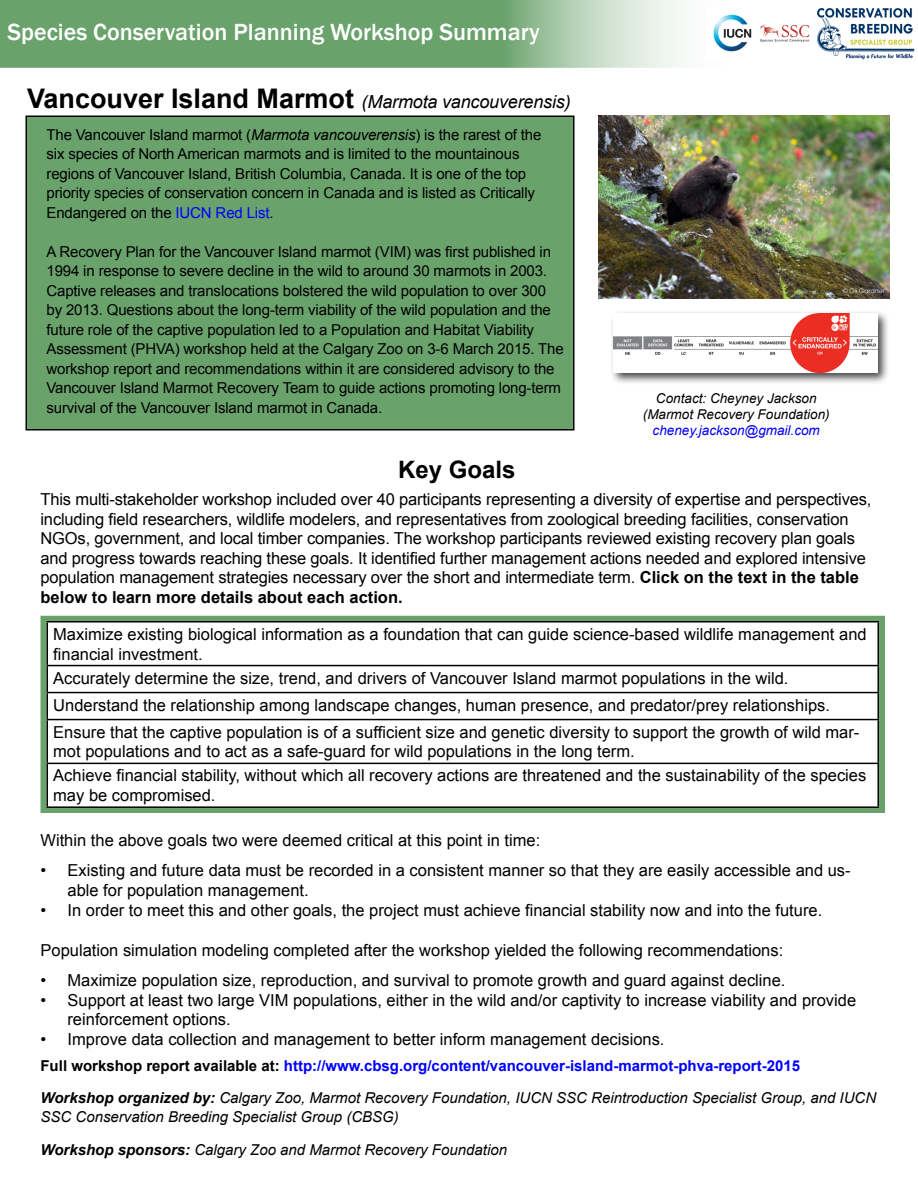
<style>
.page{position:relative;width:918px;height:1188px;background:#fff}
.page>*{position:absolute;margin:0;border:0;box-sizing:border-box;transform-origin:0 0}
.t1{font:500 24px "Franklin Gothic";color:#fff}
.t2{font:700 24px "Arial";color:#000}
.t3{font:italic 18px "Arial";letter-spacing:-.01em;color:#000}
.t4{font:16.5px/19.5px "Arial";color:#000}
.t5{font:15px/19.5px "Arial";letter-spacing:-.01em;color:#000}
.t6{font:italic 15px/19.5px "Arial";color:#000}
.t7{font:700 15px "Arial";color:#00f}
.t8{font:italic 13.5px "Arial";color:#000}
.t9{font:italic 13.5px "Arial";color:#00f}
.s1{font-weight:700;font-style:normal;font-size:27px}
.s2{font-style:italic}
.s3{color:#00f}
.s4{font-weight:700}
.s5{color:#000}
</style>
<div class="page">
<svg style="left:0;top:0;width:678px;height:68px;background:#7faf81"></svg>
<img style="left:598px;top:116px;width:292px;height:182px">
<div style="left:26px;top:116px;width:548px;height:314px;background:#6aa26c"></div>
<div style="left:26px;top:116px;width:548px;height:314px;border:2px solid #000"></div>
<img style="left:817px;top:8px;width:97px;height:52px">
<img style="left:713px;top:14px;width:97px;height:38px">
<div style="left:610px;top:310px;width:280px;height:75px;background:#000;opacity:.75"></div>
<img style="left:614px;top:314px;width:264px;height:59px">
<div style="left:40px;top:616px;width:845px;height:197px;border:6px solid #6aa26c"></div>
<hr style="left:46px;top:621px;width:833px;height:1px;background:#000">
<hr style="left:46px;top:623px;width:2px;height:42px;background:#000">
<hr style="left:878px;top:623px;width:1px;height:42px;background:#000">
<hr style="left:46px;top:665px;width:833px;height:1px;background:#000">
<hr style="left:46px;top:666px;width:2px;height:26px;background:#000">
<hr style="left:46px;top:692px;width:833px;height:1px;background:#000">
<hr style="left:46px;top:693px;width:2px;height:26px;background:#000">
<svg style="left:878px;top:666px;width:1px;height:53px"></svg>
<hr style="left:46px;top:719px;width:833px;height:1px;background:#000">
<hr style="left:46px;top:720px;width:2px;height:43px;background:#000">
<hr style="left:878px;top:720px;width:1px;height:43px;background:#000">
<hr style="left:46px;top:763px;width:833px;height:1px;background:#000">
<hr style="left:46px;top:764px;width:2px;height:42px;background:#000">
<hr style="left:878px;top:764px;width:1px;height:42px;background:#000">
<hr style="left:46px;top:806px;width:833px;height:2px;background:#000">
<p class="t1" style="left:8px;top:17px;width:534px">Species Conservation Planning Workshop Summary</p>
<p class="t3" style="left:27px;top:90px;width:545px"><span class="s1">Vancouver Island Marmot</span> (Marmota vancouverensis)</p>
<p class="t5" style="left:46px;top:125px;width:496px">The Vancouver Island marmot (<span class="s2">Marmota vancouverensis</span>) is the rarest of the six species of North American marmots and is limited to the mountainous regions of Vancouver Island, British Columbia, Canada. It is one of the top priority species of conservation concern in Canada and is listed as Critically Endangered on the <span class="s3">IUCN Red List</span>.</p>
<p class="t5" style="left:46px;top:242px;width:519px">A Recovery Plan for the Vancouver Island marmot (VIM) was first published in 1994 in response to severe decline in the wild to around 30 marmots in 2003.<br>Captive releases and translocations bolstered the wild population to over 300 by 2013. Questions about the long-term viability of the wild population and the future role of the captive population led to a Population and Habitat Viability Assessment (PHVA) workshop held at the Calgary Zoo on 3-6 March 2015. The workshop report and recommendations within it are considered advisory to the Vancouver Island Marmot Recovery Team to guide actions promoting long-term survival of the Vancouver Island marmot in Canada.</p>
<p class="t8" style="left:656px;top:389px;width:162px">Contact: Cheyney Jackson</p>
<p class="t8" style="left:643px;top:405px;width:188px">(Marmot Recovery Foundation)</p>
<p class="t9" style="left:653px;top:422px;width:169px">cheney.jackson@gmail.com</p>
<p class="t2" style="left:398px;top:454px;width:119px">Key Goals</p>
<p class="t4" style="left:40px;top:490px;width:832px">This multi-stakeholder workshop included over 40 participants representing a diversity of expertise and perspectives, including field researchers, wildlife modelers, and representatives from zoological breeding facilities, conservation NGOs, government, and local timber companies. The workshop participants reviewed existing recovery plan goals and progress towards reaching these goals. It identified further management actions needed and explored intensive population management strategies necessary over the short and intermediate term. <span class="s4">Click on the text in the table below to learn more details about each action.</span></p>
<p class="t4" style="left:53px;top:624px;width:815px">Maximize existing biological information as a foundation that can guide science-based wildlife management and financial investment.</p>
<p class="t4" style="left:53px;top:668px;width:737px">Accurately determine the size, trend, and drivers of Vancouver Island marmot populations in the wild.</p>
<p class="t4" style="left:53px;top:695px;width:778px">Understand the relationship among landscape changes, human presence, and predator/prey relationships.</p>
<p class="t4" style="left:53px;top:722px;width:808px">Ensure that the captive population is of a sufficient size and genetic diversity to support the growth of wild mar&shy;mot populations and to act as a safe-guard for wild populations in the long term.</p>
<p class="t4" style="left:53px;top:766px;width:815px">Achieve financial stability, without which all recovery actions are threatened and the sustainability of the species may be compromised.</p>
<p class="t4" style="left:40px;top:831px;width:501px">Within the above goals two were deemed critical at this point in time:</p>
<p class="t4" style="left:68px;top:861px;width:785px;text-indent:-27px">• Existing and future data must be recorded in a consistent manner so that they are easily accessible and us&shy;able for population management.</p>
<p class="t4" style="left:40px;top:901px;width:783px">• In order to meet this and other goals, the project must achieve financial stability now and into the future.</p>
<p class="t4" style="left:40px;top:940px;width:744px">Population simulation modeling completed after the workshop yielded the following recommendations:</p>
<p class="t4" style="left:40px;top:970px;width:747px">• Maximize population size, reproduction, and survival to promote growth and guard against decline.</p>
<p class="t4" style="left:68px;top:990px;width:790px;text-indent:-27px">• Support at least two large VIM populations, either in the wild and/or captivity to increase viability and provide reinforcement options.</p>
<p class="t4" style="left:40px;top:1030px;width:626px">• Improve data collection and management to better inform management decisions.</p>
<p class="t7" style="left:40px;top:1056px;width:761px"><span class="s5">Full workshop report available at:</span> http://www.cbsg.org/content/vancouver-island-marmot-phva-report-2015</p>
<p class="t6" style="left:40px;top:1088px;width:837px"><span class="s4">Workshop organized by:</span> Calgary Zoo, Marmot Recovery Foundation, IUCN SSC Reintroduction Specialist Group, and IUCN<br>SSC Conservation Breeding Specialist Group (CBSG)</p>
<p class="t6" style="left:40px;top:1141px;width:468px"><span class="s4">Workshop sponsors:</span> Calgary Zoo and Marmot Recovery Foundation</p>
</div>
